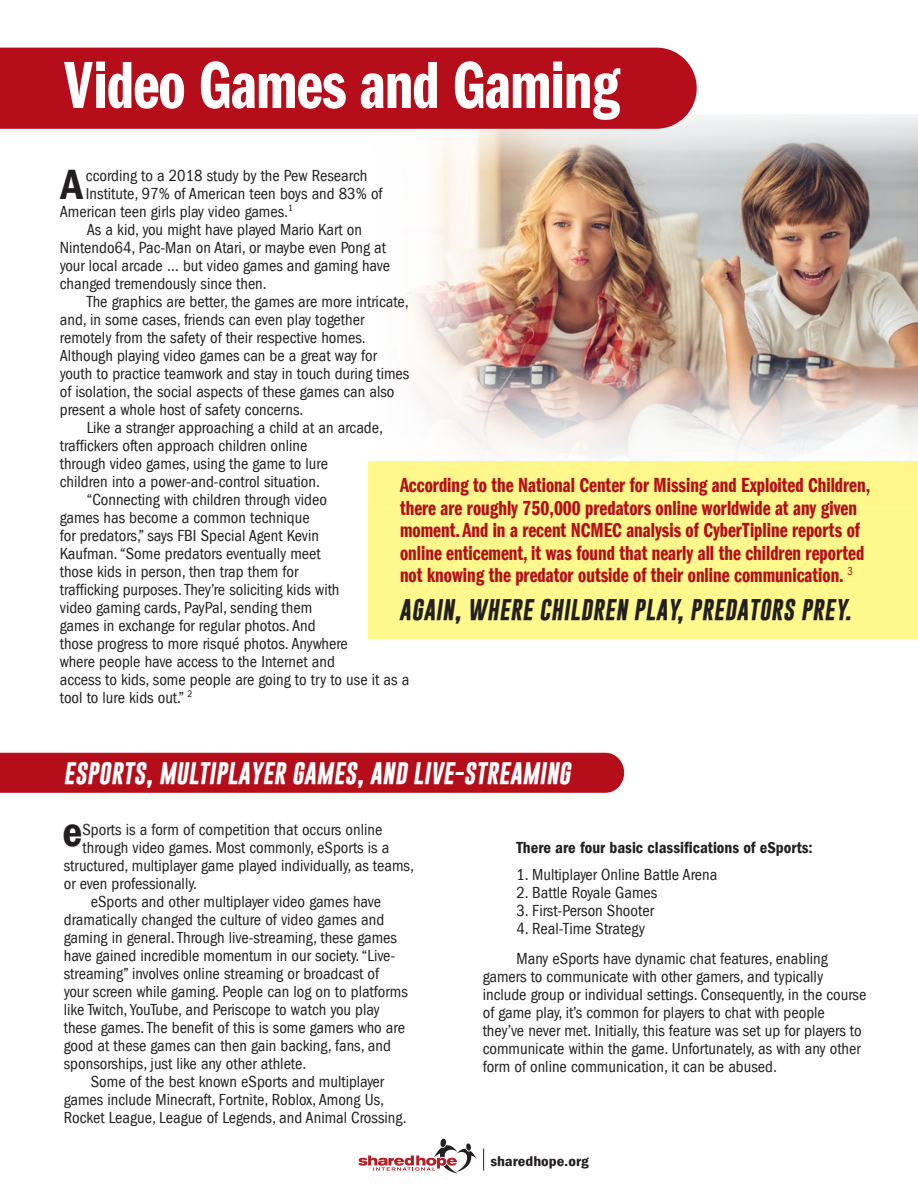
<style>
.page{position:relative;width:918px;height:1188px;background:#fff}
.page>*{position:absolute;margin:0;border:0;box-sizing:border-box;transform-origin:0 0}
.t1{font:69px "Franklin Gothic LT Demi Cmpr";letter-spacing:-.01em;color:#fff}
.t2{font:600 condensed 43.5px "Franklin Gothic LT";color:#231f20}
.t3{font:700 22.5px "Gobold";color:#fff}
.t4{font:700 21.6px "Gobold";color:#231f20}
.t5{font:21px/22.5px "Franklin Gothic LT Demi Cmpr";color:#b50e1a}
.t6{font:condensed 16.5px/18px "Franklin Gothic LT";color:#231f20}
.t7{font:600 condensed 16.5px "Franklin Gothic LT";color:#231f20}
.t8{font:600 condensed 14.55px "Franklin Gothic LT";color:#231f20;scale:1.14 1}
</style>
<div class="page">
<img style="left:520px;top:170px;width:398px;height:187px">
<svg style="left:493px;top:363px;width:425px;height:99px"></svg>
<svg style="left:520px;top:114px;width:398px;height:56px;background:#d0cdcb"></svg>
<svg style="left:258px;top:47px;width:262px;height:411px"></svg>
<div style="left:0;top:48px;width:697px;height:81px;background:#b50e1a"></div>
<div style="left:368px;top:462px;width:550px;height:177px;background:#fff88d"></div>
<div style="left:0;top:753px;width:624px;height:40px;background:#b50e1a"></div>
<svg style="left:358px;top:1139px;width:118px;height:35px"></svg>
<svg style="left:483px;top:1148px;width:1px;height:23px"></svg>
<h1 class="t1" style="left:64px;top:47px;width:557px">Video Games and Gaming</h1>
<h2 class="t2" style="left:61px;top:159px;width:24px">A</h2>
<p class="t6" style="left:86px;top:166px;width:283px">ccording to a 2018 study by the Pew Research</p>
<p class="t6" style="left:86px;top:184px;width:298px">Institute, 97% of American teen boys and 83% of</p>
<p class="t6" style="left:60px;top:202px;width:235px">American teen girls play video games.<sup>1</sup></p>
<p class="t6" style="left:87px;top:220px;width:277px">As a kid, you might have played Mario Kart on</p>
<p class="t6" style="left:60px;top:238px;width:328px">Nintendo64, Pac-Man on Atari, or maybe even Pong at</p>
<p class="t6" style="left:60px;top:256px;width:332px">your local arcade … but video games and gaming have</p>
<p class="t6" style="left:60px;top:274px;width:209px">changed tremendously since then.</p>
<p class="t6" style="left:87px;top:292px;width:323px">The graphics are better, the games are more intricate,</p>
<p class="t6" style="left:60px;top:310px;width:306px">and, in some cases, friends can even play together</p>
<p class="t6" style="left:60px;top:328px;width:307px">remotely from the safety of their respective homes.</p>
<p class="t6" style="left:60px;top:346px;width:319px">Although playing video games can be a great way for</p>
<p class="t6" style="left:60px;top:364px;width:351px">youth to practice teamwork and stay in touch during times</p>
<p class="t6" style="left:60px;top:382px;width:336px">of isolation, the social aspects of these games can also</p>
<p class="t6" style="left:60px;top:400px;width:245px">present a whole host of safety concerns.</p>
<p class="t6" style="left:87px;top:418px;width:298px">Like a stranger approaching a child at an arcade,</p>
<p class="t6" style="left:60px;top:436px;width:249px">traffickers often approach children online</p>
<p class="t6" style="left:60px;top:454px;width:270px">through video games, using the game to lure</p>
<p class="t6" style="left:60px;top:472px;width:262px">children into a power-and-control situation.</p>
<p class="t6" style="left:87px;top:490px;width:242px">“Connecting with children through video</p>
<p class="t6" style="left:60px;top:508px;width:251px">games has become a common technique</p>
<p class="t6" style="left:60px;top:526px;width:261px">for predators,” says FBI Special Agent Kevin</p>
<p class="t6" style="left:60px;top:544px;width:262px">Kaufman. “Some predators eventually meet</p>
<p class="t6" style="left:60px;top:562px;width:240px">those kids in person, then trap them for</p>
<p class="t6" style="left:60px;top:580px;width:281px">trafficking purposes. They’re soliciting kids with</p>
<p class="t6" style="left:60px;top:598px;width:254px">video gaming cards, PayPal, sending them</p>
<p class="t6" style="left:60px;top:616px;width:257px">games in exchange for regular photos. And</p>
<p class="t6" style="left:60px;top:634px;width:290px">those progress to more risqué photos. Anywhere</p>
<p class="t6" style="left:60px;top:652px;width:277px">where people have access to the Internet and</p>
<p class="t6" style="left:60px;top:670px;width:351px">access to kids, some people are going to try to use it as a</p>
<p class="t6" style="left:60px;top:688px;width:134px">tool to lure kids out.” <sup>2</sup></p>
<p class="t5" style="left:400px;top:474px;width:472px">According to the National Center for Missing and Exploited Children, there are roughly 750,000 predators online worldwide at any given moment. And in a recent NCMEC analysis of CyberTipline reports of online enticement, it was found that nearly all the children reported not knowing the predator outside of their online communication. <sup>3</sup></p>
<h3 class="t4" style="left:399px;top:596px;width:458px">AGAIN, WHERE CHILDREN PLAY, PREDATORS PREY.</h3>
<h3 class="t3" style="left:64px;top:758px;width:513px">ESPORTS, MULTIPLAYER GAMES, AND LIVE-STREAMING</h3>
<h2 class="t2" style="left:63px;top:806px;width:22px">e</h2>
<p class="t6" style="left:83px;top:821px;width:301px">Sports is a form of competition that occurs online</p>
<p class="t6" style="left:83px;top:839px;width:308px">through video games. Most commonly, eSports is a</p>
<p class="t6" style="left:64px;top:857px;width:352px">structured, multiplayer game played individually, as teams,</p>
<p class="t6" style="left:64px;top:875px;width:135px">or even professionally.</p>
<p class="t6" style="left:91px;top:893px;width:292px">eSports and other multiplayer video games have</p>
<p class="t6" style="left:64px;top:911px;width:322px">dramatically changed the culture of video games and</p>
<p class="t6" style="left:64px;top:929px;width:335px">gaming in general. Through live-streaming, these games</p>
<p class="t6" style="left:64px;top:947px;width:333px">have gained incredible momentum in our society. “Live-</p>
<p class="t6" style="left:64px;top:965px;width:317px">streaming” involves online streaming or broadcast of</p>
<p class="t6" style="left:64px;top:983px;width:346px">your screen while gaming. People can log on to platforms</p>
<p class="t6" style="left:64px;top:1001px;width:317px">like Twitch, YouTube, and Periscope to watch you play</p>
<p class="t6" style="left:64px;top:1019px;width:343px">these games. The benefit of this is some gamers who are</p>
<p class="t6" style="left:64px;top:1037px;width:329px">good at these games can then gain backing, fans, and</p>
<p class="t6" style="left:64px;top:1055px;width:244px">sponsorships, just like any other athlete.</p>
<p class="t6" style="left:91px;top:1073px;width:295px">Some of the best known eSports and multiplayer</p>
<p class="t6" style="left:64px;top:1091px;width:322px">games include Minecraft, Fortnite, Roblox, Among Us,</p>
<p class="t6" style="left:64px;top:1109px;width:344px">Rocket League, League of Legends, and Animal Crossing.</p>
<p class="t7" style="left:517px;top:838px;width:298px">There are four basic classifications of eSports:</p>
<p class="t6" style="left:517px;top:865px;width:202px">1. Multiplayer Online Battle Arena</p>
<p class="t6" style="left:517px;top:883px;width:142px">2. Battle Royale Games</p>
<p class="t6" style="left:517px;top:901px;width:139px">3. First-Person Shooter</p>
<p class="t6" style="left:517px;top:913px;width:313px;line-height:30px">4. Real-Time Strategy<br>Many eSports have dynamic chat features, enabling</p>
<p class="t6" style="left:483px;top:967px;width:385px">gamers to communicate with other gamers, and typically include group or individual settings. Consequently, in the course of game play, it’s common for players to chat with people they’ve never met. Initially, this feature was set up for players to communicate within the game. Unfortunately, as with any other form of online communication, it can be abused.</p>
<p class="t8" style="left:490px;top:1152px;width:88px">sharedhope.org</p>
</div>
